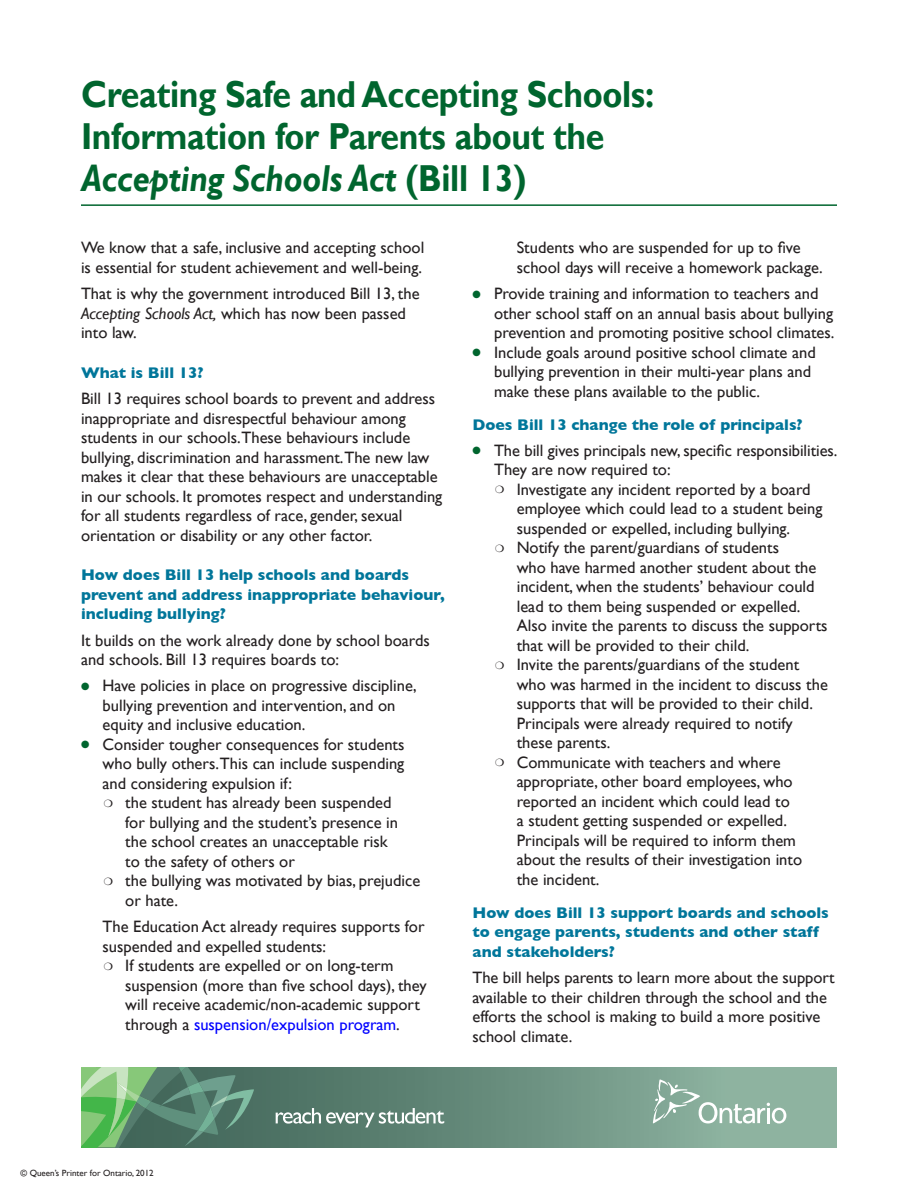
<style>
.page{position:relative;width:918px;height:1188px;background:#fff}
.page>*{position:absolute;margin:0;border:0;box-sizing:border-box;transform-origin:0 0}
.t1{font:700 37.5px/42px "Gill Sans";letter-spacing:-.01em;color:#00652e;scale:.9 1}
.t2{font:16.5px/19.5px "Gill Sans";color:#231f20}
.t3{font:700 15.75px/19.5px "Gill Sans";color:#00769a}
.t4{font:9px "Gill Sans";color:#231f20}
.s1{font-style:italic}
.s2{color:#00652e}
.s3{color:#00f}
</style>
<div class="page">
<svg style="left:254px;top:1067px;width:583px;height:81px"></svg>
<svg style="left:81px;top:1067px;width:173px;height:81px"></svg>
<svg style="left:276px;top:1108px;width:168px;height:19px"></svg>
<svg style="left:653px;top:1079px;width:133px;height:44px"></svg>
<hr style="left:81px;top:204px;width:756px;height:2px;background:#00652e">
<h1 class="t1" style="left:81px;top:74px;width:638px">Creating Safe and Accepting Schools:<br>Information for Parents about the<br><span class="s1">Accepting Schools Act</span> (Bill 13)</h1>
<p class="t2" style="left:81px;top:238px;width:345px">We know that a safe, inclusive and accepting school is essential for student achievement and well-being.</p>
<p class="t2" style="left:81px;top:284px;width:340px">That is why the government introduced Bill 13, the<br><span class="s1">Accepting Schools Act,</span> which has now been passed into law.</p>
<p class="t3" style="left:81px;top:363px;width:124px">What is Bill 13?</p>
<p class="t2" style="left:81px;top:389px;width:363px">Bill 13 requires school boards to prevent and address inappropriate and disrespectful behaviour among students in our schools.These behaviours include bullying, discrimination and harassment.The new law makes it clear that these behaviours are unacceptable in our schools. It promotes respect and understanding for all students regardless of race, gender, sexual orientation or disability or any other factor.</p>
<p class="t3" style="left:81px;top:565px;width:365px">How does Bill 13 help schools and boards prevent and address inappropriate behaviour, including bullying?</p>
<p class="t2" style="left:81px;top:630px;width:350px">It builds on the work already done by school boards and schools. Bill 13 requires boards to:</p>
<p class="t2" style="left:103px;top:676px;width:316px;text-indent:-22px"><span class="s2">●</span> Have policies in place on progressive discipline, bullying prevention and intervention, and on equity and inclusive education.</p>
<p class="t2" style="left:81px;top:734px;width:325px"><span class="s2">●</span> Consider tougher consequences for students</p>
<p class="t2" style="left:103px;top:754px;width:303px">who bully others.This can include suspending</p>
<p class="t2" style="left:103px;top:773px;width:191px">and considering expulsion if:</p>
<p class="t2" style="left:104px;top:793px;width:289px">❍ the student has already been suspended</p>
<p class="t2" style="left:125px;top:812px;width:274px">for bullying and the student’s presence in</p>
<p class="t2" style="left:125px;top:832px;width:264px">the school creates an unacceptable risk</p>
<p class="t2" style="left:125px;top:851px;width:171px">to the safety of others or</p>
<p class="t2" style="left:104px;top:871px;width:318px">❍ the bullying was motivated by bias, prejudice</p>
<p class="t2" style="left:125px;top:890px;width:54px">or hate.</p>
<p class="t2" style="left:103px;top:917px;width:323px">The Education Act already requires supports for suspended and expelled students:<br>❍ If students are expelled or on long-term</p>
<p class="t2" style="left:125px;top:975px;width:303px">suspension (more than five school days), they will receive academic/non-academic support through a <span class="s3">suspension/expulsion program</span>.</p>
<p class="t2" style="left:517px;top:238px;width:308px">Students who are suspended for up to five school days will receive a homework package.</p>
<p class="t2" style="left:494px;top:284px;width:342px;text-indent:-22px"><span class="s2">●</span> Provide training and information to teachers and other school staff on an annual basis about bullying prevention and promoting positive school climates.</p>
<p class="t2" style="left:494px;top:342px;width:323px;text-indent:-22px"><span class="s2">●</span> Include goals around positive school climate and bullying prevention in their multi-year plans and make these plans available to the public.</p>
<p class="t3" style="left:472px;top:414px;width:332px">Does Bill 13 change the role of principals?</p>
<p class="t2" style="left:494px;top:440px;width:345px;text-indent:-22px"><span class="s2">●</span> The bill gives principals new, specific responsibilities.<br>They are now required to:<br>❍ Investigate any incident reported by a board</p>
<p class="t2" style="left:517px;top:499px;width:307px">employee which could lead to a student being</p>
<p class="t2" style="left:517px;top:518px;width:275px">suspended or expelled, including bullying.</p>
<p class="t2" style="left:495px;top:538px;width:285px">❍ Notify the parent/guardians of students</p>
<p class="t2" style="left:517px;top:557px;width:301px">who have harmed another student about the</p>
<p class="t2" style="left:517px;top:577px;width:299px">incident, when the students’ behaviour could</p>
<p class="t2" style="left:517px;top:596px;width:285px">lead to them being suspended or expelled.</p>
<p class="t2" style="left:517px;top:616px;width:312px">Also invite the parents to discuss the supports</p>
<p class="t2" style="left:517px;top:635px;width:234px">that will be provided to their child.</p>
<p class="t2" style="left:495px;top:655px;width:306px">❍ Invite the parents/guardians of the student</p>
<p class="t2" style="left:517px;top:674px;width:313px">who was harmed in the incident to discuss the</p>
<p class="t2" style="left:517px;top:694px;width:298px">supports that will be provided to their child.</p>
<p class="t2" style="left:517px;top:713px;width:278px">Principals were already required to notify</p>
<p class="t2" style="left:517px;top:733px;width:95px">these parents.</p>
<p class="t2" style="left:495px;top:752px;width:287px">❍ Communicate with teachers and where</p>
<p class="t2" style="left:517px;top:772px;width:277px">appropriate, other board employees, who</p>
<p class="t2" style="left:517px;top:791px;width:275px">reported an incident which could lead to</p>
<p class="t2" style="left:517px;top:811px;width:272px">a student getting suspended or expelled.</p>
<p class="t2" style="left:517px;top:830px;width:281px">Principals will be required to inform them</p>
<p class="t2" style="left:517px;top:850px;width:287px">about the results of their investigation into</p>
<p class="t2" style="left:517px;top:869px;width:84px">the incident.</p>
<p class="t3" style="left:472px;top:903px;width:358px">How does Bill 13 support boards and schools to engage parents, students and other staff and stakeholders?</p>
<p class="t2" style="left:472px;top:968px;width:364px">The bill helps parents to learn more about the support available to their children through the school and the efforts the school is making to build a more positive school climate.</p>
<p class="t4" style="left:21px;top:1168px;width:135px">© Queen’s Printer for Ontario, 2012</p>
</div>
